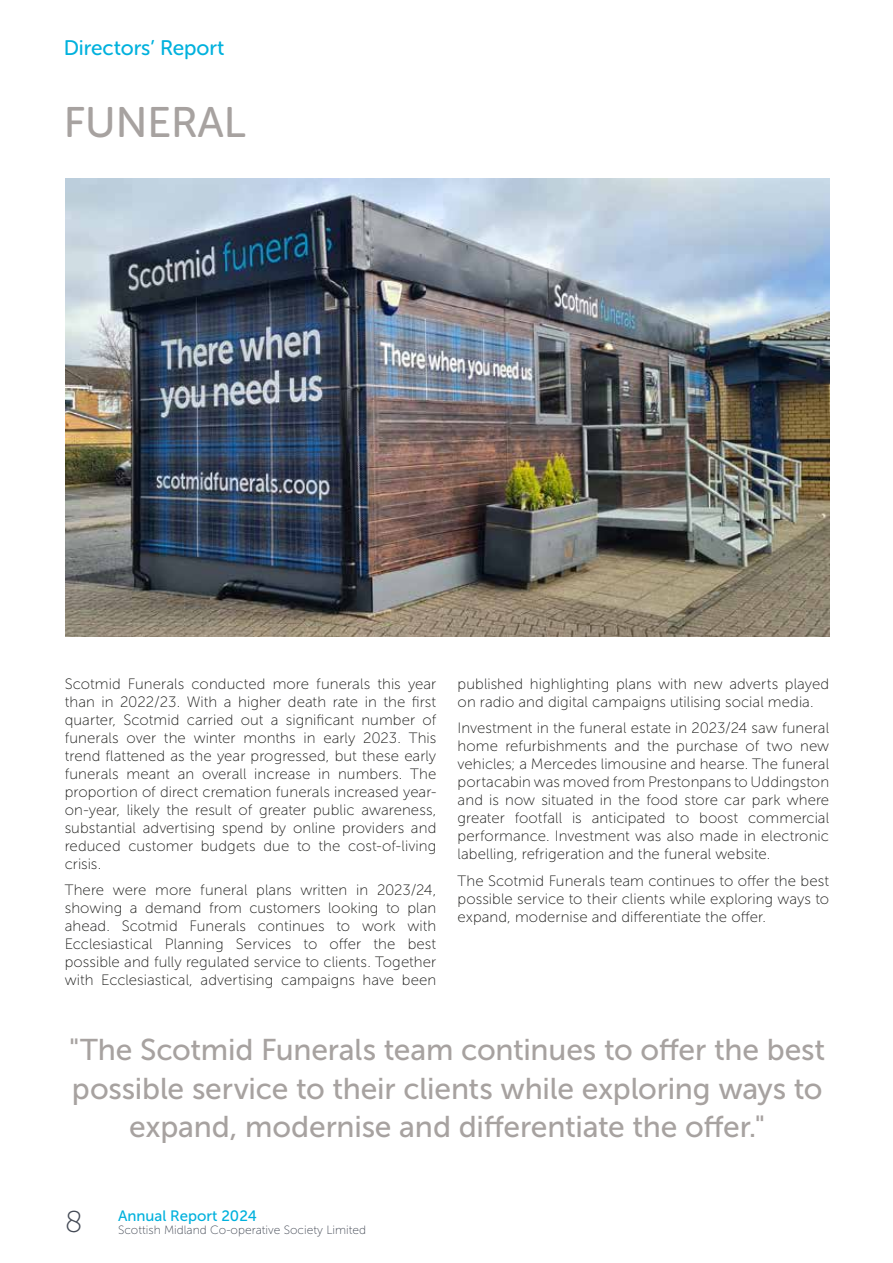
<style>
.page{position:relative;width:893px;height:1263px;background:#fff}
.page>*{position:absolute;margin:0;border:0;box-sizing:border-box;transform-origin:0 0}
.t1{font:42.6px "Museo Sans Rounded 500";color:#a7a2a0}
.t2{font:30px/38.2px "Museo Sans 500";letter-spacing:-.005em;color:#a7a2a0;text-align:center}
.t3{font:21px "Museo Sans Rounded 500";color:#00b1dd}
.t4{font:15px/18px "Museo Sans 100";letter-spacing:.005em;color:#1d1d1b;text-align:justify}
.t5{font:15px "Museo Sans 500";color:#00b1dd}
.t6{font:12px "Museo Sans 100";color:#444a55}
.s1{font-family:"Museo Sans 100";font-size:30px;color:#444a55}
</style>
<div class="page">
<img style="left:65px;top:179px;width:764px;height:457px">
<h3 class="t3" style="left:64px;top:36px;width:162px">Directors’ Report</h3>
<h1 class="t1" style="left:64px;top:99px;width:183px">FUNERAL</h1>
<p class="t4" style="left:65px;top:675px;width:373px">Scotmid Funerals conducted more funerals this year than in 2022/23. With a higher death rate in the first quarter, Scotmid carried out a significant number of funerals over the winter months in early 2023. This trend flattened as the year progressed, but these early funerals meant an overall increase in numbers. The proportion of direct cremation funerals increased year&shy;on-year, likely the result of greater public awareness, substantial advertising spend by online providers and reduced customer budgets due to the cost-of-living crisis.</p>
<p class="t4" style="left:65px;top:881px;width:373px">There were more funeral plans written in 2023/24, showing a demand from customers looking to plan ahead. Scotmid Funerals continues to work with Ecclesiastical Planning Services to offer the best possible and fully regulated service to clients. Together with Ecclesiastical, advertising campaigns have been</p>
<p class="t4" style="left:458px;top:675px;width:373px">published highlighting plans with new adverts played on radio and digital campaigns utilising social media.</p>
<p class="t4" style="left:458px;top:719px;width:373px">Investment in the funeral estate in 2023/24 saw funeral home refurbishments and the purchase of two new vehicles; a Mercedes limousine and hearse. The funeral portacabin was moved from Prestonpans to Uddingston and is now situated in the food store car park where greater footfall is anticipated to boost commercial performance. Investment was also made in electronic labelling, refrigeration and the funeral website.</p>
<p class="t4" style="left:458px;top:872px;width:373px">The Scotmid Funerals team continues to offer the best possible service to their clients while exploring ways to expand, modernise and differentiate the offer.</p>
<h2 class="t2" style="left:69px;top:1031px;width:757px">"The Scotmid Funerals team continues to offer the best possible service to their clients while exploring ways to expand, modernise and differentiate the offer."</h2>
<p class="t5" style="left:65px;top:1208px;width:193px"><span class="s1">8</span> Annual Report 2024</p>
<p class="t6" style="left:118px;top:1224px;width:250px">Scottish Midland Co-operative Society Limited</p>
</div>
